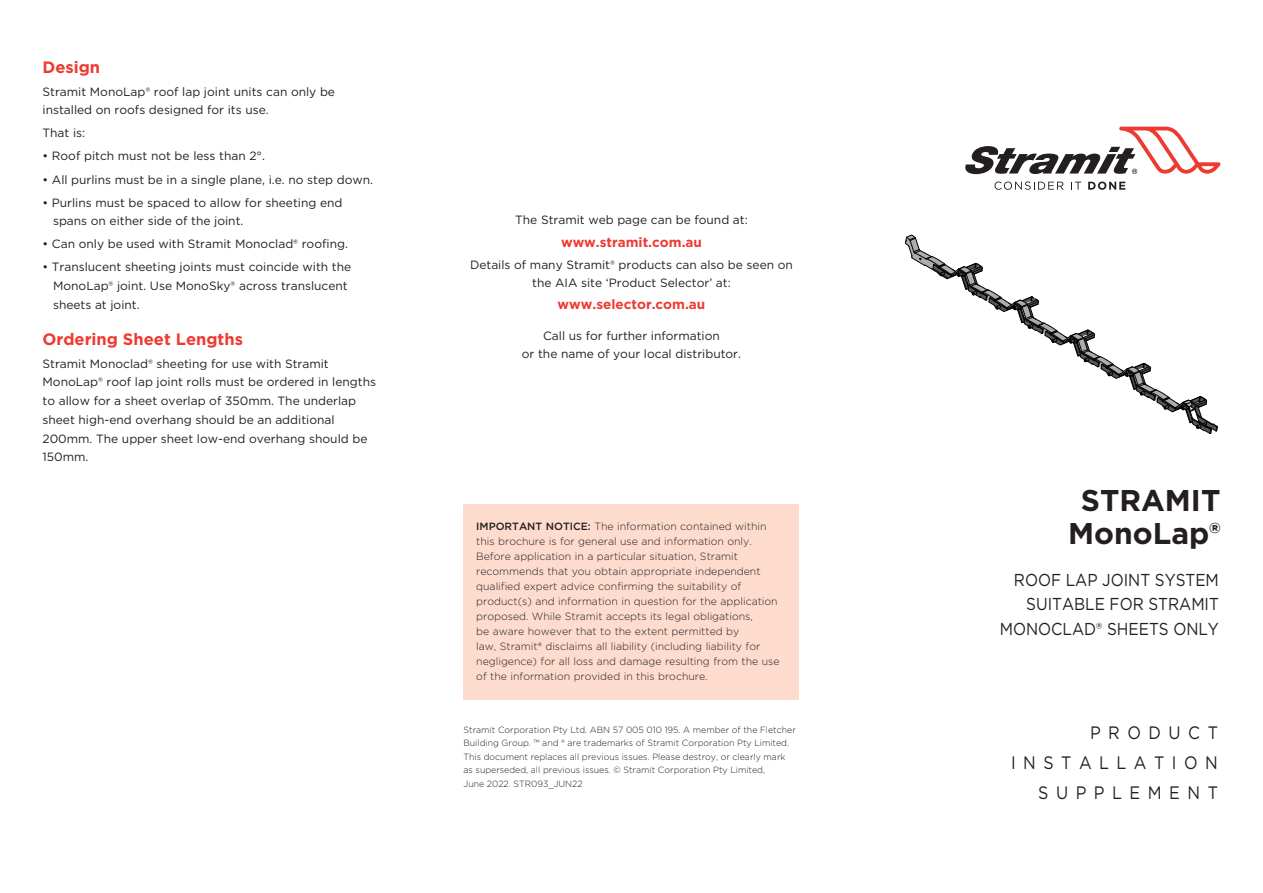
<style>
.page{position:relative;width:1263px;height:893px;background:#fff}
.page>*{position:absolute;margin:0;border:0;box-sizing:border-box;transform-origin:0 0}
.t1{font:700 30px/33px "Gotham";color:#231f20;text-align:center}
.t2{font:18px "Gotham";letter-spacing:.47em;color:#231f20;scale:.89 1}
.t3{font:17.25px/24px "Gotham";color:#231f20;text-align:right;scale:.89 1}
.Bullets{font:700 16.5px "Gotham";color:#ee3b32}
.Bullets-2{font:700 13.5px "Gotham";color:#ee3b32}
.Bullets-3{font:12px/18.8px "Gotham";color:#231f20}
.Body_Text{font:300 10.5px/15px "Gotham";color:#231f20}
.t4{font:300 9px/13.5px "Gotham";color:#231f20}
.s1{font-weight:500}
.s2{font-weight:400}
</style>
<div class="page">
<svg style="left:994px;top:182px;width:70px;height:8px"></svg>
<svg style="left:1071px;top:182px;width:10px;height:8px"></svg>
<svg style="left:1088px;top:182px;width:37px;height:8px"></svg>
<svg style="left:965px;top:127px;width:255px;height:47px"></svg>
<svg style="left:905px;top:235px;width:313px;height:199px"></svg>
<div style="left:463px;top:504px;width:336px;height:196px;background:#fddbcd"></div>
<p class="Bullets" style="left:43px;top:56px;width:59px">Design</p>
<p class="Bullets-3" style="left:43px;top:82px;width:294px">Stramit MonoLap® roof lap joint units can only be installed on roofs designed for its use.</p>
<p class="Bullets-3" style="left:43px;top:124px;width:44px">That is:</p>
<p class="Bullets-3" style="left:43px;top:147px;width:224px">• Roof pitch must not be less than 2°.</p>
<p class="Bullets-3" style="left:43px;top:170px;width:332px">• All purlins must be in a single plane, i.e. no step down.</p>
<p class="Bullets-3" style="left:53px;top:193px;width:291px;text-indent:-10px">• Purlins must be spaced to allow for sheeting end spans on either side of the joint.</p>
<p class="Bullets-3" style="left:43px;top:234px;width:307px">• Can only be used with Stramit Monoclad® roofing.</p>
<p class="Bullets-3" style="left:53px;top:257px;width:300px;text-indent:-10px">• Translucent sheeting joints must coincide with the<br>MonoLap® joint. Use MonoSky® across translucent sheets at joint.</p>
<p class="Bullets" style="left:43px;top:328px;width:202px">Ordering Sheet Lengths</p>
<p class="Bullets-3" style="left:43px;top:354px;width:335px">Stramit Monoclad® sheeting for use with Stramit MonoLap® roof lap joint rolls must be ordered in lengths to allow for a sheet overlap of 350mm. The underlap sheet high-end overhang should be an additional 200mm. The upper sheet low-end overhang should be 150mm.</p>
<p class="Bullets-3" style="left:515px;top:211px;width:234px">The Stramit web page can be found at:</p>
<p class="Bullets-2" style="left:561px;top:233px;width:142px">www.stramit.com.au</p>
<p class="Bullets-3" style="left:470px;top:255px;width:324px;line-height:18px;text-align:center">Details of many Stramit® products can also be seen on the AIA site ‘Product Selector’ at:</p>
<p class="Bullets-2" style="left:558px;top:295px;width:149px">www.selector.com.au</p>
<p class="Bullets-3" style="left:522px;top:326px;width:221px;line-height:18px;text-align:center">Call us for further information<br>or the name of your local distributor.</p>
<p class="Body_Text" style="left:476px;top:519px;width:305px"><span class="s1">IMPORTANT NOTICE:</span> The information contained within this brochure is for general use and information only.<br>Before application in a particular situation, Stramit recommends that you obtain appropriate independent qualified expert advice confirming the suitability of product(s) and information in question for the application proposed. While Stramit accepts its legal obligations,<br>be aware however that to the extent permitted by<br>law, Stramit<span class="s2">®</span> disclaims all liability (including liability for negligence) for all loss and damage resulting from the use of the information provided in this brochure.</p>
<p class="t4" style="left:463px;top:722px;width:334px">Stramit Corporation Pty Ltd. ABN 57 005 010 195. A member of the Fletcher Building Group. ™ and ® are trademarks of Stramit Corporation Pty Limited.<br>This document replaces all previous issues. Please destroy, or clearly mark as superseded, all previous issues. © Stramit Corporation Pty Limited,<br>June 2022. STR093_JUN22</p>
<p class="t1" style="left:1068px;top:483px;width:154px">STRAMIT<br>MonoLap®</p>
<p class="t3" style="left:1000px;top:568px;width:248px">ROOF LAP JOINT SYSTEM<br>SUITABLE FOR STRAMIT<br>MONOCLAD® SHEETS ONLY</p>
<p class="t2" style="left:1090px;top:721px;width:145px">PRODUCT</p>
<p class="t2" style="left:1011px;top:751px;width:234px">INSTALLATION</p>
<p class="t2" style="left:1038px;top:781px;width:203px">SUPPLEMENT</p>
</div>
